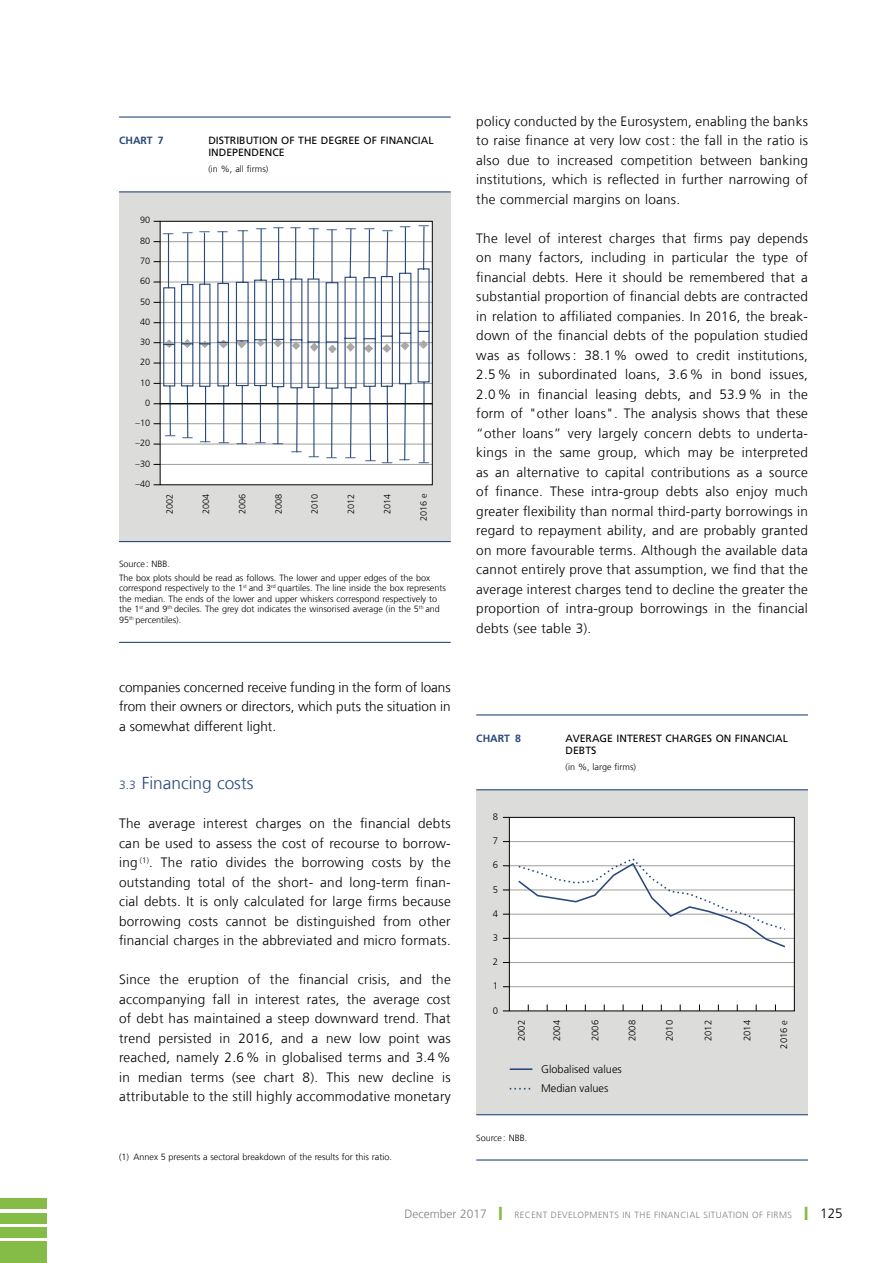
<style>
.page{position:relative;width:893px;height:1263px;background:#fff}
.page>*{position:absolute;margin:0;border:0;box-sizing:border-box;transform-origin:0 0}
.t1{font:300 17.25px "Frutiger LT Com";color:#29497c}
.t2{font:300 13.5px/19.5px "Frutiger LT Com";letter-spacing:.02em;color:#000;text-align:justify}
.t3{font:300 10.95px/19.5px "Frutiger LT";color:#000}
.t4{font:10.65px "Geneva";color:#29497c}
.t5{font:10.5px/12px "Frutiger LT Com";color:#000}
.t6{font:700 10.5px "Frutiger LT Com";color:#29497c}
.t7{font:300 9.45px "Frutiger LT Com";color:#000}
.t8{font:300 9.15px "Frutiger LT Com";color:#000}
.t9{font:300 9px/10.5px "Frutiger LT Com";color:#000}
.t10{font:300 9px "Frutiger LT Com";letter-spacing:.05em;color:#81807a}
.s1{font-size:12px}
.s2{color:#85bc48}
.s3{font-size:13.5px;color:#000}
</style>
<div class="page">
<div style="left:0;top:1198px;width:47px;height:11px;background:#85bc48"></div>
<div style="left:0;top:1213px;width:47px;height:10px;background:#85bc48"></div>
<div style="left:0;top:1227px;width:47px;height:11px;background:#85bc48"></div>
<div style="left:0;top:1241px;width:47px;height:22px;background:#85bc48"></div>
<div style="left:119px;top:192px;width:332px;height:350px;background:#dcdcdb"></div>
<hr style="left:119px;top:116px;width:332px;height:2px;background:#29497c">
<hr style="left:119px;top:642px;width:332px;height:1px;background:#29497c">
<hr style="left:119px;top:191px;width:332px;height:1px;background:#29497c">
<hr style="left:119px;top:541px;width:332px;height:1px;background:#29497c">
<div style="left:160px;top:221px;width:272px;height:264px;background:#fff"></div>
<hr style="left:160px;top:241px;width:272px;height:1px;background:#9e9e9b">
<hr style="left:160px;top:261px;width:272px;height:1px;background:#9e9e9b">
<hr style="left:160px;top:282px;width:272px;height:1px;background:#9e9e9b">
<hr style="left:160px;top:302px;width:272px;height:1px;background:#9e9e9b">
<hr style="left:160px;top:322px;width:272px;height:1px;background:#9e9e9b">
<hr style="left:160px;top:342px;width:272px;height:1px;background:#9e9e9b">
<hr style="left:160px;top:363px;width:272px;height:1px;background:#9e9e9b">
<hr style="left:160px;top:383px;width:272px;height:1px;background:#9e9e9b">
<hr style="left:160px;top:423px;width:272px;height:1px;background:#9e9e9b">
<hr style="left:160px;top:444px;width:272px;height:1px;background:#9e9e9b">
<hr style="left:160px;top:464px;width:272px;height:1px;background:#9e9e9b">
<svg style="left:154px;top:340px;width:6px;height:8px"></svg>
<svg style="left:162px;top:226px;width:268px;height:237px"></svg>
<hr style="left:160px;top:403px;width:272px;height:1px;background:#000">
<div style="left:160px;top:221px;width:273px;height:264px;border:1px solid #000"></div>
<div style="left:476px;top:790px;width:332px;height:325px;background:#dcdcdb"></div>
<hr style="left:476px;top:714px;width:332px;height:1px;background:#29497c">
<hr style="left:476px;top:1159px;width:332px;height:1px;background:#29497c">
<hr style="left:476px;top:789px;width:332px;height:1px;background:#29497c">
<hr style="left:476px;top:1114px;width:332px;height:1px;background:#29497c">
<div style="left:509px;top:817px;width:285px;height:194px;background:#fff"></div>
<hr style="left:509px;top:841px;width:285px;height:1px;background:#9e9e9b">
<hr style="left:509px;top:865px;width:285px;height:1px;background:#9e9e9b">
<hr style="left:509px;top:890px;width:285px;height:1px;background:#9e9e9b">
<hr style="left:509px;top:914px;width:285px;height:1px;background:#9e9e9b">
<hr style="left:509px;top:938px;width:285px;height:1px;background:#9e9e9b">
<hr style="left:509px;top:962px;width:285px;height:1px;background:#9e9e9b">
<hr style="left:509px;top:986px;width:285px;height:1px;background:#9e9e9b">
<svg style="left:517px;top:858px;width:270px;height:90px"></svg>
<div style="left:509px;top:817px;width:286px;height:194px;border:1px solid #000"></div>
<hr style="left:510px;top:1068px;width:22px;height:2px;background:#29497c">
<svg style="left:510px;top:1088px;width:21px;height:1px"></svg>
<p class="t6" style="left:119px;top:134px;width:46px">CHART 7</p>
<p class="t5" style="left:208px;top:134px;width:227px">DISTRIBUTION OF THE DEGREE OF FINANCIAL<br>INDEPENDENCE</p>
<p class="t9" style="left:208px;top:164px;width:62px">(in %, all firms)</p>
<p class="t8" style="left:140px;top:215px;width:12px">90</p>
<p class="t8" style="left:140px;top:235px;width:12px">80</p>
<p class="t8" style="left:140px;top:255px;width:12px">70</p>
<p class="t8" style="left:140px;top:275px;width:12px">60</p>
<p class="t8" style="left:140px;top:296px;width:12px">50</p>
<p class="t8" style="left:140px;top:316px;width:12px">40</p>
<p class="t8" style="left:140px;top:336px;width:12px">30</p>
<p class="t8" style="left:140px;top:356px;width:12px">20</p>
<p class="t8" style="left:140px;top:377px;width:12px">10</p>
<p class="t8" style="left:145px;top:397px;width:7px">0</p>
<p class="t8" style="left:136px;top:417px;width:16px">–10</p>
<p class="t8" style="left:136px;top:437px;width:16px">–20</p>
<p class="t8" style="left:136px;top:458px;width:16px">–30</p>
<p class="t8" style="left:136px;top:478px;width:16px">–40</p>
<p class="t4" style="left:163px;top:222px;width:268px">— ——— ———————————</p>
<p class="t4" style="left:165px;top:436px;width:120px">———————</p>
<p class="t4" style="left:291px;top:452px;width:140px">——— — ——— —</p>
<p class="t8" style="left:164px;top:514px;width:22px;rotate:-90deg">2002</p>
<p class="t8" style="left:200px;top:514px;width:22px;rotate:-90deg">2004</p>
<p class="t8" style="left:237px;top:514px;width:22px;rotate:-90deg">2006</p>
<p class="t8" style="left:273px;top:514px;width:22px;rotate:-90deg">2008</p>
<p class="t8" style="left:309px;top:514px;width:22px;rotate:-90deg">2010</p>
<p class="t8" style="left:345px;top:514px;width:22px;rotate:-90deg">2012</p>
<p class="t8" style="left:382px;top:514px;width:22px;rotate:-90deg">2014</p>
<p class="t8" style="left:418px;top:521px;width:29px;rotate:-90deg">2016 e</p>
<p class="t9" style="left:119px;top:557px;width:312px;line-height:13.5px">Source: NBB.<br>The box plots should be read as follows. The lower and upper edges of the box</p>
<p class="t9" style="left:119px;top:583px;width:328px">correspond respectively to the 1<sup>st</sup> and 3<sup>rd</sup> quartiles. The line inside the box represents the median. The ends of the lower and upper whiskers correspond respectively to the 1<sup>st</sup> and 9<sup>th</sup> deciles. The grey dot indicates the winsorised average (in the 5<sup>th</sup> and 95<sup>th</sup> percentiles).</p>
<p class="t2" style="left:119px;top:677px;width:333px">companies concerned receive funding in the form of loans from their owners or directors, which puts the situation in a somewhat different light.</p>
<p class="t1" style="left:119px;top:772px;width:136px"><span class="s1">3.3</span> Financing costs</p>
<p class="t2" style="left:119px;top:813px;width:333px">The average interest charges on the financial debts can be used to assess the cost of recourse to borrow&shy;ing <sup>(1)</sup>. The ratio divides the borrowing costs by the outstanding total of the short- and long-term finan‑ cial debts. It is only calculated for large firms because borrowing costs cannot be distinguished from other financial charges in the abbreviated and micro formats.</p>
<p class="t2" style="left:119px;top:969px;width:333px">Since the eruption of the financial crisis, and the accompanying fall in interest rates, the average cost of debt has maintained a steep downward trend. That trend persisted in 2016, and a new low point was reached, namely 2.6% in globalised terms and 3.4% in median terms (see chart 8). This new decline is attributable to the still highly accommodative monetary</p>
<p class="t9" style="left:119px;top:1151px;width:274px">(1) Annex 5 presents a sectoral breakdown of the results for this ratio.</p>
<p class="t2" style="left:476px;top:111px;width:333px">policy conducted by the Eurosystem, enabling the banks to raise finance at very low cost: the fall in the ratio is also due to increased competition between banking institutions, which is reflected in further narrowing of the commercial margins on loans.</p>
<p class="t2" style="left:476px;top:228px;width:333px">The level of interest charges that firms pay depends on many factors, including in particular the type of financial debts. Here it should be remembered that a substantial proportion of financial debts are contracted in relation to affiliated companies. In 2016, the break‑ down of the financial debts of the population studied was as follows: 38.1% owed to credit institutions, 2.5% in subordinated loans, 3.6% in bond issues, 2.0% in financial leasing debts, and 53.9% in the form of "other loans". The analysis shows that these “other loans” very largely concern debts to underta&shy;kings in the same group, which may be interpreted as an alternative to capital contributions as a source of finance. These intra-group debts also enjoy much greater flexibility than normal third-party borrowings in regard to repayment ability, and are probably granted on more favourable terms. Although the available data cannot entirely prove that assumption, we find that the average interest charges tend to decline the greater the proportion of intra-group borrowings in the financial debts (see table 3).</p>
<p class="t6" style="left:476px;top:732px;width:46px">CHART 8</p>
<p class="t5" style="left:566px;top:732px;width:224px">AVERAGE INTEREST CHARGES ON FINANCIAL<br>DEBTS</p>
<p class="t9" style="left:566px;top:762px;width:72px">(in %, large firms)</p>
<p class="t7" style="left:493px;top:811px;width:7px">8</p>
<p class="t7" style="left:493px;top:835px;width:7px">7</p>
<p class="t7" style="left:493px;top:859px;width:7px">6</p>
<p class="t7" style="left:493px;top:883px;width:7px">5</p>
<p class="t7" style="left:493px;top:908px;width:7px">4</p>
<p class="t7" style="left:493px;top:932px;width:7px">3</p>
<p class="t7" style="left:493px;top:956px;width:7px">2</p>
<p class="t7" style="left:493px;top:980px;width:7px">1</p>
<p class="t7" style="left:493px;top:1004px;width:7px">0</p>
<p class="t7" style="left:516px;top:1041px;width:23px;rotate:-90deg">2002</p>
<p class="t7" style="left:551px;top:1041px;width:23px;rotate:-90deg">2004</p>
<p class="t7" style="left:589px;top:1041px;width:23px;rotate:-90deg">2006</p>
<p class="t7" style="left:626px;top:1041px;width:23px;rotate:-90deg">2008</p>
<p class="t7" style="left:664px;top:1041px;width:23px;rotate:-90deg">2010</p>
<p class="t7" style="left:702px;top:1041px;width:23px;rotate:-90deg">2012</p>
<p class="t7" style="left:741px;top:1041px;width:23px;rotate:-90deg">2014</p>
<p class="t3" style="left:541px;top:1059px;width:82px">Globalised values<br>Median values</p>
<p class="t9" style="left:476px;top:1132px;width:52px">Source: NBB.</p>
<p class="t7" style="left:778px;top:1048px;width:30px;rotate:-90deg">2016 e</p>
<p class="t10" style="left:405px;top:1209px;width:260px"><span class="s1">December 2017</span> <span class="s2">❙</span> Recent developments in the finan</p>
<p class="t10" style="left:680px;top:1209px;width:164px">cial situation of firms <span class="s2">❙</span> <span class="s3">125</span></p>
</div>
